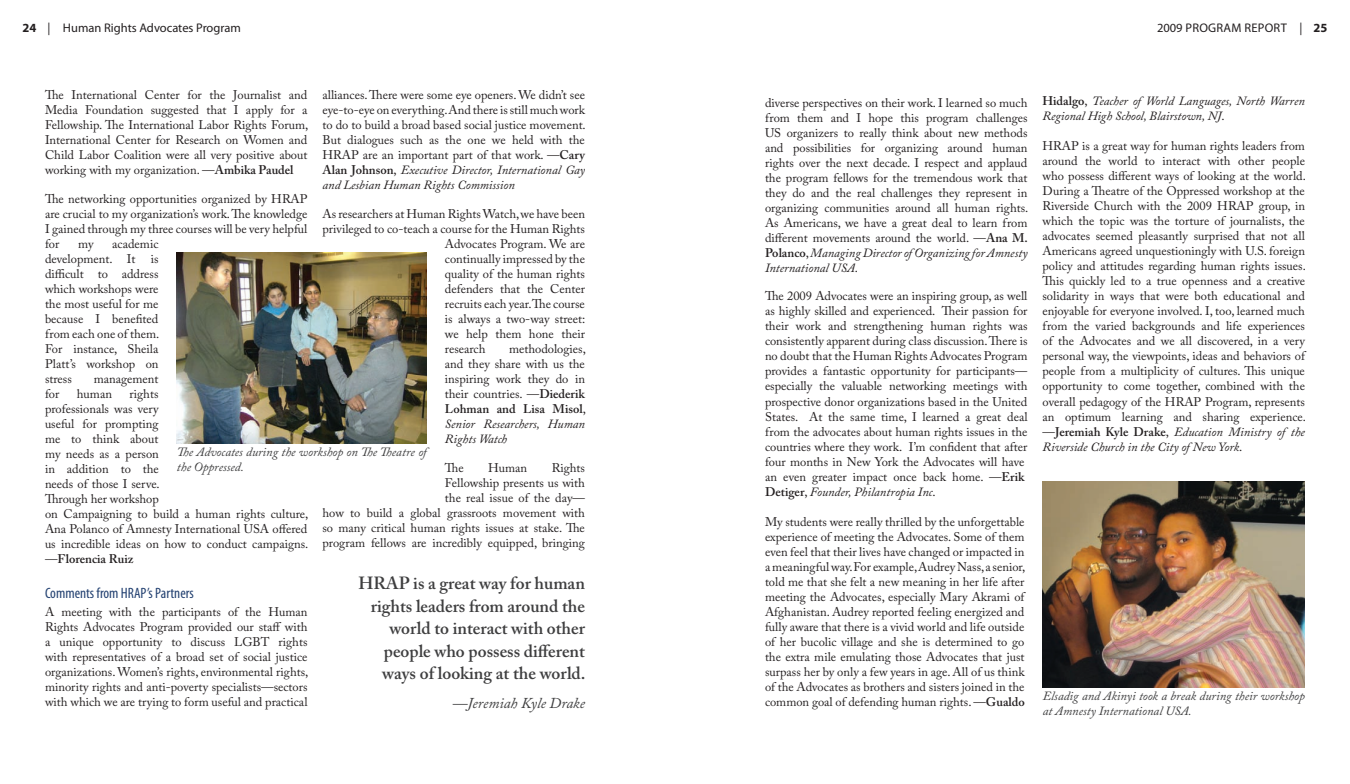
<style>
.page{position:relative;width:1350px;height:784px;background:#fff}
.page>*{position:absolute;margin:0;border:0;box-sizing:border-box;transform-origin:0 0}
.t1{font:600 17.5px/22.5px "Adobe Caslon Pro";color:#3e3e3f;text-align:right}
.t2{font:condensed 15px "Myriad Pro";color:#234171}
.t3{font:italic 15px "Adobe Caslon Pro";color:#3e3e3f}
.t4{font:12.5px/15px "Adobe Caslon Pro";color:#231f20;text-align:justify}
.t5{font:italic 12.5px/15px "Adobe Caslon Pro";color:#3e3e3f}
.t6{font:italic 12.5px/15px "Adobe Caslon Pro";color:#231f20}
.t7{font:12.5px "Myriad Pro";color:#231f20}
.t8{font:12.5px "Myriad Pro";letter-spacing:.02em;color:#231f20}
.t9{font:700 12.5px "Myriad Pro";color:#231f20}
.s1{font-weight:700}
.s2{font-weight:400}
.s3{font-weight:600}
.s4{font-style:italic}
.s5{font-weight:600;font-style:normal}
.s6{font-style:normal}
</style>
<div class="page">
<img style="left:1042px;top:481px;width:263px;height:205px">
<img style="left:176px;top:252px;width:251px;height:190px">
<p class="t7" style="left:22px;top:20px;width:220px"><span class="s1">24</span> | Human Rights Advocates Program</p>
<p class="t8" style="left:1157px;top:20px;width:122px">2009 program report</p>
<p class="t9" style="left:1300px;top:20px;width:29px"><span class="s2">|</span> 25</p>
<p class="t4" style="left:322px;top:87px;width:265px">alliances. There were some eye openers. We didn’t see eye-to-eye on everything. And there is still much work to do to build a broad based social justice movement.<br>But dialogues such as the one we held with the HRAP are an important part of that work. —<span class="s3">Cary Alan Johnson</span>, <span class="s4">Executive Director, International Gay and Lesbian Human Rights Commission</span></p>
<p class="t4" style="left:322px;top:206px;width:264px">As researchers at Human Rights Watch, we have been</p>
<p class="t4" style="left:322px;top:221px;width:264px">privileged to co-teach a course for the Human Rights</p>
<p class="t4" style="left:445px;top:236px;width:142px">Advocates Program. We are</p>
<p class="t4" style="left:445px;top:251px;width:142px">continually impressed by the</p>
<p class="t4" style="left:445px;top:266px;width:142px">quality of the human rights</p>
<p class="t4" style="left:445px;top:281px;width:142px">defenders that the Center</p>
<p class="t4" style="left:445px;top:296px;width:142px">recruits each year. The course</p>
<p class="t4" style="left:445px;top:311px;width:142px">is always a two-way street:</p>
<p class="t4" style="left:445px;top:326px;width:142px">we help them hone their</p>
<p class="t4" style="left:445px;top:341px;width:42px">research</p>
<p class="t4" style="left:45px;top:87px;width:265px">The International Center for the Journalist and Media Foundation suggested that I apply for a Fellowship. The International Labor Rights Forum, International Center for Research on Women and Child Labor Coalition were all very positive about working with my organization. —<span class="s3">Ambika Paudel</span></p>
<p class="t4" style="left:45px;top:191px;width:264px">The networking opportunities organized by HRAP are crucial to my organization’s work. The knowledge I gained through my three courses will be very helpful for</p>
<p class="t4" style="left:45px;top:236px;width:116px;text-indent:67px">academic development. It is difficult to address which workshops were the most useful for me because I benefited from each one of them.<br>For instance, Sheila Platt’s workshop on stress</p>
<p class="t4" style="left:78px;top:236px;width:17px">my</p>
<p class="t4" style="left:445px;top:341px;width:142px;text-indent:64px">methodologies, and they share with us the inspiring work they do in their countries. —<span class="s3">Diederik Lohman and Lisa Misol</span>, <span class="s4">Senior Researchers, Human Rights Watch</span></p>
<p class="t4" style="left:445px;top:459px;width:20px">The</p>
<p class="t4" style="left:488px;top:459px;width:41px">Human</p>
<p class="t4" style="left:94px;top:371px;width:66px">management</p>
<p class="t4" style="left:45px;top:386px;width:265px;text-align:left;text-indent:85px">rights<br>professionals was very<br>useful for prompting<br>me to think about<br>my needs as a person<br>in addition to the<br>needs of those I serve.<br>Through her workshop<br>on Campaigning to build a human rights culture,<br>Ana Polanco of Amnesty International USA offered us incredible ideas on how to conduct campaigns. —<span class="s3">Florencia Ruiz</span></p>
<p class="t2" style="left:45px;top:583px;width:150px">Comments from HRAP’s Partners</p>
<p class="t4" style="left:45px;top:603px;width:265px">A meeting with the participants of the Human Rights Advocates Program provided our staff with a unique opportunity to discuss LGBT rights with representatives of a broad set of social justice organizations. Women’s rights, environmental rights, minority rights and anti-poverty specialists—sectors with which we are trying to form useful and practical</p>
<p class="t4" style="left:45px;top:386px;width:16px">for</p>
<p class="t4" style="left:77px;top:386px;width:37px">human</p>
<p class="t5" style="left:177px;top:443px;width:251px">The Advocates during the workshop on The Theatre of the Oppressed.</p>
<p class="t4" style="left:322px;top:459px;width:264px;text-align:right">Rights<br>Fellowship presents us with<br>the real issue of the day—<br>how to build a global grassroots movement with so many critical human rights issues at stake. The program fellows are incredibly equipped, bringing</p>
<h1 class="t1" style="left:358px;top:571px;width:229px">HRAP is a great way for human rights leaders from around the world to interact with other people who possess different ways of looking at the world.</h1>
<p class="t3" style="left:452px;top:693px;width:134px">—Jeremiah Kyle Drake</p>
<p class="t4" style="left:765px;top:95px;width:265px">diverse perspectives on their work. I learned so much from them and I hope this program challenges US organizers to really think about new methods and possibilities for organizing around human rights over the next decade. I respect and applaud the program fellows for the tremendous work that they do and the real challenges they represent in organizing communities around all human rights.<br>As Americans, we have a great deal to learn from different movements around the world. —<span class="s3">Ana M.<br>Polanco</span>, <span class="s4">Managing Director of Organizing for Amnesty International USA</span>.</p>
<p class="t4" style="left:765px;top:288px;width:264px;text-align:left">The 2009 Advocates were an inspiring group, as well as highly skilled and experienced. Their passion for their work and strengthening human rights was consistently apparent during class discussion. There is no doubt that the Human Rights Advocates Program provides a fantastic opportunity for participants— especially the valuable networking meetings with prospective donor organizations based in the United States. At the same time, I learned a great deal from the advocates about human rights issues in the countries where they work. I’m confident that after four months in New York the Advocates will have an even greater impact once back home. —<span class="s3">Erik Detiger</span>, <span class="s4">Founder, Philantropia Inc</span>.</p>
<p class="t4" style="left:765px;top:513px;width:262px">My students were really thrilled by the unforgettable experience of meeting the Advocates. Some of them even feel that their lives have changed or impacted in a meaningful way. For example, Audrey Nass, a senior, told me that she felt a new meaning in her life after meeting the Advocates, especially Mary Akrami of Afghanistan. Audrey reported feeling energized and fully aware that there is a vivid world and life outside of her bucolic village and she is determined to go the extra mile emulating those Advocates that just surpass her by only a few years in age. All of us think of the Advocates as brothers and sisters joined in the common goal of defending human rights. —<span class="s3">Gualdo</span></p>
<p class="t6" style="left:1042px;top:93px;width:264px"><span class="s5">Hidalgo</span><span class="s6">,</span> Teacher of World Languages, North Warren<br>Regional High School, Blairstown, NJ<span class="s6">.</span></p>
<p class="t4" style="left:1042px;top:138px;width:265px">HRAP is a great way for human rights leaders from around the world to interact with other people who possess different ways of looking at the world.<br>During a Theatre of the Oppressed workshop at the Riverside Church with the 2009 HRAP group, in which the topic was the torture of journalists, the advocates seemed pleasantly surprised that not all Americans agreed unquestioningly with U.S. foreign policy and attitudes regarding human rights issues.<br>This quickly led to a true openness and a creative solidarity in ways that were both educational and enjoyable for everyone involved. I, too, learned much from the varied backgrounds and life experiences of the Advocates and we all discovered, in a very personal way, the viewpoints, ideas and behaviors of people from a multiplicity of cultures. This unique opportunity to come together, combined with the overall pedagogy of the HRAP Program, represents an optimum learning and sharing experience. —<span class="s3">Jeremiah Kyle Drake</span>, <span class="s4">Education Ministry of the Riverside Church in the City of New York</span>.</p>
<p class="t5" style="left:1043px;top:687px;width:264px">Elsadig and Akinyi took a break during their workshop at Amnesty International USA.</p>
</div>
